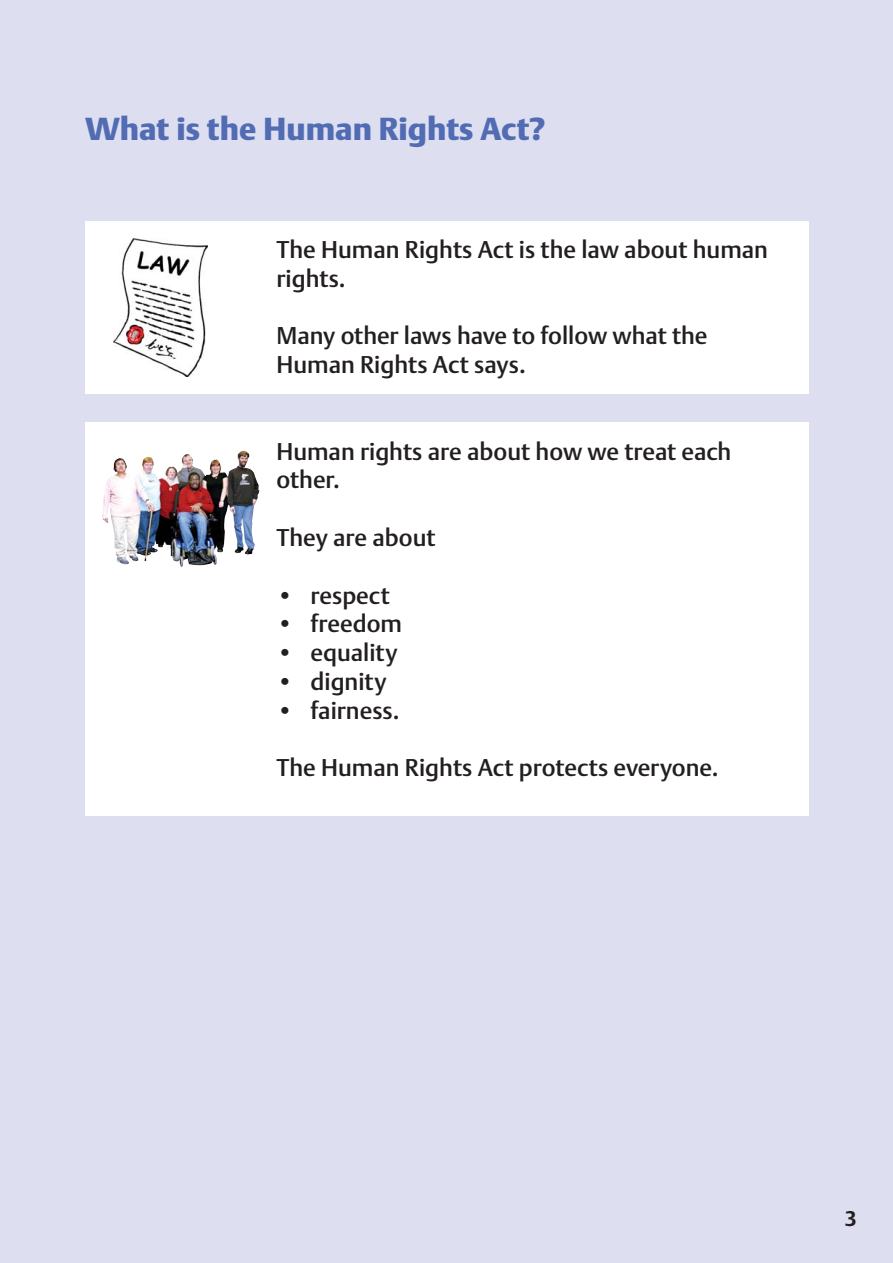
<style>
.page{position:relative;width:893px;height:1263px;background:#fff}
.page>*{position:absolute;margin:0;border:0;box-sizing:border-box;transform-origin:0 0}
.t1{font:31.5px "DTL Argo T Black";color:#526cb3}
.t2{font:24px/28.8px "DTL Argo T Medium";color:#231f20}
.t3{font:700 21px "DTL Argo T";color:#231f20}
</style>
<div class="page">
<div style="left:0;top:0;width:892px;height:1263px;background:#dddff1"></div>
<div style="left:85px;top:221px;width:723px;height:173px;background:#fff"></div>
<div style="left:85px;top:423px;width:723px;height:393px;background:#fff"></div>
<img style="left:102px;top:450px;width:157px;height:117px">
<img style="left:102px;top:454px;width:112px;height:63px">
<img style="left:113px;top:238px;width:95px;height:139px">
<h1 class="t1" style="left:85px;top:115px;width:462px">What is the Human Rights Act?</h1>
<p class="t2" style="left:276px;top:237px;width:493px">The Human Rights Act is the law about human rights.</p>
<p class="t2" style="left:276px;top:324px;width:432px">Many other laws have to follow what the<br>Human Rights Act says.</p>
<p class="t2" style="left:276px;top:439px;width:456px">Human rights are about how we treat each other.</p>
<p class="t2" style="left:276px;top:525px;width:161px">They are about</p>
<p class="t2" style="left:276px;top:583px;width:115px">• respect</p>
<p class="t2" style="left:276px;top:612px;width:127px">• freedom</p>
<p class="t2" style="left:276px;top:640px;width:122px">• equality</p>
<p class="t2" style="left:276px;top:669px;width:111px">• dignity</p>
<p class="t2" style="left:276px;top:698px;width:125px">• fairness.</p>
<p class="t2" style="left:276px;top:756px;width:443px">The Human Rights Act protects everyone.</p>
<p class="t3" style="left:844px;top:1210px;width:13px">3</p>
</div>
